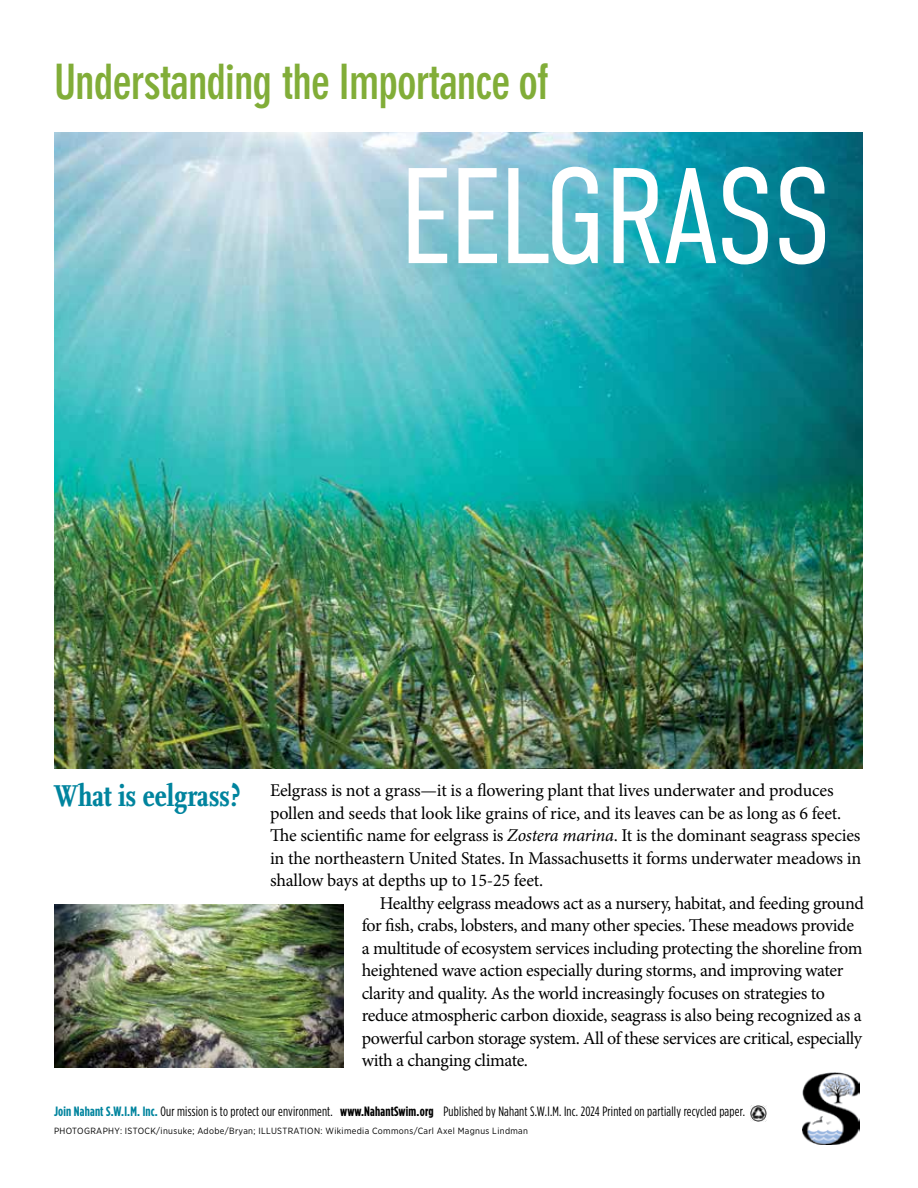
<style>
.page{position:relative;width:918px;height:1188px;background:#fff}
.page>*{position:absolute;margin:0;border:0;box-sizing:border-box;transform-origin:0 0}
.t1{font:300 135.75px "DIN Condensed";letter-spacing:-.015em;color:#fff}
.t2{font:700 condensed 48px "DIN Neuzeit Grotesk Std";letter-spacing:-.02em;color:#81ad38}
.t3{font:700 condensed 31.5px "Scala OT";color:#00849e}
.t4{font:18px "Minion Pro";letter-spacing:-.02em;color:#000}
.t5{font:13.5px "Gotham Condensed";letter-spacing:.015em;color:#000}
.t6{font:9px "Gotham Narrow";letter-spacing:.04em;color:#000}
.s1{font-style:italic}
.s2{font-weight:700;color:#00849e}
.s3{font-weight:700}
</style>
<div class="page">
<img style="left:55px;top:904px;width:289px;height:163px">
<img style="left:54px;top:132px;width:808px;height:636px">
<img style="left:750px;top:1105px;width:17px;height:16px">
<img style="left:802px;top:1072px;width:57px;height:73px">
<h2 class="t2" style="left:54px;top:55px;width:496px">Understanding the Importance of</h2>
<h1 class="t1" style="left:399px;top:140px;width:434px">EELGRASS</h1>
<h3 class="t3" style="left:54px;top:778px;width:188px">What is eelgrass?</h3>
<p class="t4" style="left:270px;top:778px;width:565px">Eelgrass is not a grass—it is a flowering plant that lives underwater and produces</p>
<p class="t4" style="left:270px;top:801px;width:573px">pollen and seeds that look like grains of rice, and its leaves can be as long as 6 feet.</p>
<p class="t4" style="left:270px;top:823px;width:592px">The scientific name for eelgrass is <span class="s1">Zostera marina</span>. It is the dominant seagrass species</p>
<p class="t4" style="left:270px;top:846px;width:593px">in the northeastern United States. In Massachusetts it forms underwater meadows in</p>
<p class="t4" style="left:270px;top:868px;width:275px">shallow bays at depths up to 15-25 feet.</p>
<p class="t4" style="left:380px;top:891px;width:486px">Healthy eelgrass meadows act as a nursery, habitat, and feeding ground</p>
<p class="t4" style="left:362px;top:913px;width:494px">for fish, crabs, lobsters, and many other species. These meadows provide</p>
<p class="t4" style="left:362px;top:936px;width:502px">a multitude of ecosystem services including protecting the shoreline from</p>
<p class="t4" style="left:362px;top:958px;width:483px">heightened wave action especially during storms, and improving water</p>
<p class="t4" style="left:362px;top:981px;width:465px">clarity and quality. As the world increasingly focuses on strategies to</p>
<p class="t4" style="left:362px;top:1003px;width:501px">reduce atmospheric carbon dioxide, seagrass is also being recognized as a</p>
<p class="t4" style="left:362px;top:1026px;width:502px">powerful carbon storage system. All of these services are critical, especially</p>
<p class="t4" style="left:362px;top:1048px;width:168px">with a changing climate.</p>
<p class="t5" style="left:54px;top:1104px;width:692px"><span class="s2">Join Nahant S.W.I.M. Inc.</span> Our mission is to protect our environment. <span class="s3">www.NahantSwim.org</span> Published by Nahant S.W.I.M. Inc. 2024 Printed on partially recycled paper.</p>
<p class="t6" style="left:54px;top:1125px;width:476px">PHOTOGRAPHY: ISTOCK/inusuke; Adobe/Bryan; ILLUSTRATION: Wikimedia Commons/Carl Axel Magnus Lindman</p>
</div>
